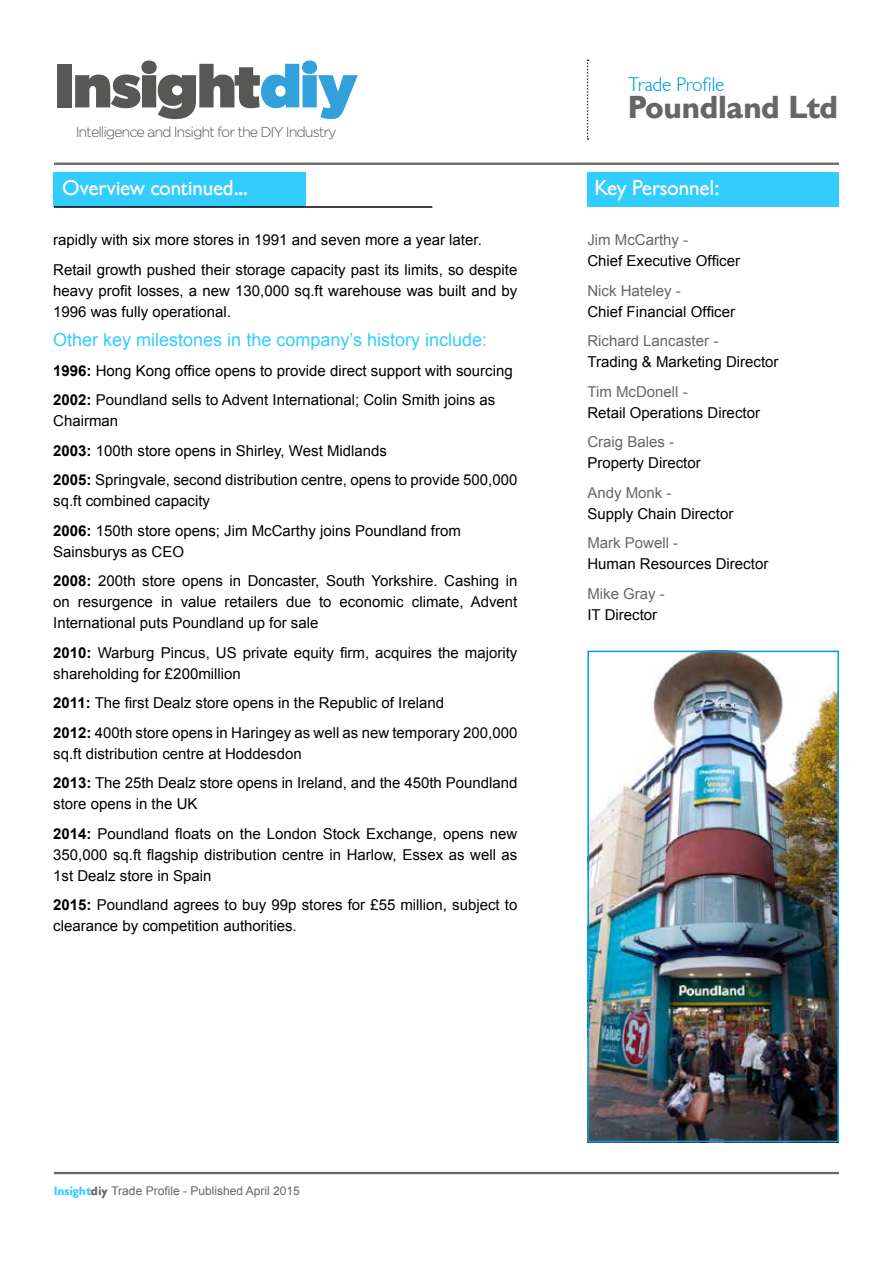
<style>
.page{position:relative;width:893px;height:1263px;background:#fff}
.page>*{position:absolute;margin:0;border:0;box-sizing:border-box;transform-origin:0 0}
.t1{font:700 63.15px "Gibson";letter-spacing:-.03em;color:#575756}
.t2{font:700 31.5px "Gibson";letter-spacing:-.005em;color:#666}
.t3{font:21px "Gibson";letter-spacing:-.005em;color:#fff}
.t4{font:300 19.5px "Gibson";color:#009fe3}
.t5{font:18px "Arial";color:#3cf}
.t6{font:15px/29.5px "Arial";color:#000}
.t7{font:15px "Arial";color:#666}
.t8{font:300 14.4px "Gotham";letter-spacing:-.075em;color:#575756}
.t9{font:12px "Arial";color:#666}
.s1{color:#31a1dc}
.s2{font-weight:700}
.s3{font-family:"Gibson";font-weight:700;color:#3cf}
.s4{font-family:"Gibson";font-weight:700}
</style>
<div class="page">
<hr style="left:54px;top:163px;width:785px;height:2px;background:#666">
<hr style="left:54px;top:1172px;width:785px;height:2px;background:#666">
<svg style="left:587px;top:59px;width:2px;height:81px"></svg>
<div style="left:53px;top:172px;width:252px;height:34px;background:#3cf"></div>
<hr style="left:54px;top:206px;width:378px;height:2px;background:#000">
<div style="left:587px;top:172px;width:252px;height:34px;background:#3cf"></div>
<img style="left:590px;top:654px;width:246px;height:485px">
<div style="left:587px;top:651px;width:252px;height:491px;border:2px solid #009fe3"></div>
<h1 class="t1" style="left:54px;top:48px;width:305px">Insight<span class="s1">diy</span></h1>
<p class="t8" style="left:76px;top:124px;width:262px">Intelligence and Insight for the DIY Industry</p>
<h3 class="t4" style="left:629px;top:73px;width:97px">Trade Profile</h3>
<h2 class="t2" style="left:629px;top:89px;width:211px">Poundland Ltd</h2>
<h3 class="t3" style="left:63px;top:176px;width:186px">Overview continued...</h3>
<h3 class="t3" style="left:595px;top:176px;width:126px">Key Personnel:</h3>
<p class="t7" style="left:587px;top:230px;width:102px">Jim McCarthy -</p>
<p class="t6" style="left:587px;top:246px;width:154px">Chief Executive Officer</p>
<p class="t7" style="left:587px;top:281px;width:95px">Nick Hateley -</p>
<p class="t6" style="left:587px;top:297px;width:149px">Chief Financial Officer</p>
<p class="t7" style="left:587px;top:331px;width:132px">Richard Lancaster -</p>
<p class="t6" style="left:587px;top:347px;width:193px">Trading &amp; Marketing Director</p>
<p class="t7" style="left:587px;top:382px;width:102px">Tim McDonell -</p>
<p class="t6" style="left:587px;top:398px;width:174px">Retail Operations Director</p>
<p class="t7" style="left:587px;top:432px;width:88px">Craig Bales -</p>
<p class="t6" style="left:587px;top:448px;width:115px">Property Director</p>
<p class="t7" style="left:587px;top:483px;width:86px">Andy Monk -</p>
<p class="t6" style="left:587px;top:499px;width:147px">Supply Chain Director</p>
<p class="t7" style="left:587px;top:533px;width:92px">Mark Powell -</p>
<p class="t6" style="left:587px;top:549px;width:182px">Human Resources Director</p>
<p class="t7" style="left:587px;top:584px;width:79px">Mike Gray -</p>
<p class="t6" style="left:587px;top:600px;width:71px">IT Director</p>
<p class="t6" style="left:53px;top:225px;width:466px">rapidly with six more stores in 1991 and seven more a year later.<br>Retail growth pushed their storage capacity past its limits, so despite</p>
<p class="t6" style="left:53px;top:280px;width:466px;line-height:21px">heavy profit losses, a new 130,000 sq.ft warehouse was built and by<br>1996 was fully operational.</p>
<p class="t5" style="left:53px;top:328px;width:435px">Other key milestones in the company’s history include:</p>
<p class="t6" style="left:53px;top:356px;width:461px"><span class="s2">1996:</span> Hong Kong office opens to provide direct support with sourcing<br><span class="s2">2002:</span> Poundland sells to Advent International; Colin Smith joins as</p>
<p class="t6" style="left:53px;top:406px;width:466px">Chairman<br><span class="s2">2003:</span> 100th store opens in Shirley, West Midlands<br><span class="s2">2005:</span> Springvale, second distribution centre, opens to provide 500,000</p>
<p class="t6" style="left:53px;top:486px;width:409px">sq.ft combined capacity<br><span class="s2">2006:</span> 150th store opens; Jim McCarthy joins Poundland from</p>
<p class="t6" style="left:53px;top:537px;width:466px">Sainsburys as CEO<br><span class="s2">2008:</span> 200th store opens in Doncaster, South Yorkshire. Cashing in</p>
<p class="t6" style="left:53px;top:592px;width:466px;line-height:21px">on resurgence in value retailers due to economic climate, Advent<br>International puts Poundland up for sale</p>
<p class="t6" style="left:53px;top:642px;width:466px;line-height:21px"><span class="s2">2010:</span> Warburg Pincus, US private equity firm, acquires the majority shareholding for £200million</p>
<p class="t6" style="left:53px;top:688px;width:466px"><span class="s2">2011:</span> The first Dealz store opens in the Republic of Ireland<br><span class="s2">2012:</span> 400th store opens in Haringey as well as new temporary 200,000</p>
<p class="t6" style="left:53px;top:739px;width:466px">sq.ft distribution centre at Hoddesdon<br><span class="s2">2013:</span> The 25th Dealz store opens in Ireland, and the 450th Poundland</p>
<p class="t6" style="left:53px;top:789px;width:466px">store opens in the UK<br><span class="s2">2014:</span> Poundland floats on the London Stock Exchange, opens new</p>
<p class="t6" style="left:53px;top:844px;width:466px;line-height:21px">350,000 sq.ft flagship distribution centre in Harlow, Essex as well as<br>1st Dealz store in Spain</p>
<p class="t6" style="left:53px;top:895px;width:466px;line-height:21px"><span class="s2">2015:</span> Poundland agrees to buy 99p stores for £55 million, subject to clearance by competition authorities.</p>
<p class="t9" style="left:54px;top:1182px;width:247px"><span class="s3">Insight</span><span class="s4">diy</span> Trade Profile - Published April 2015</p>
</div>
